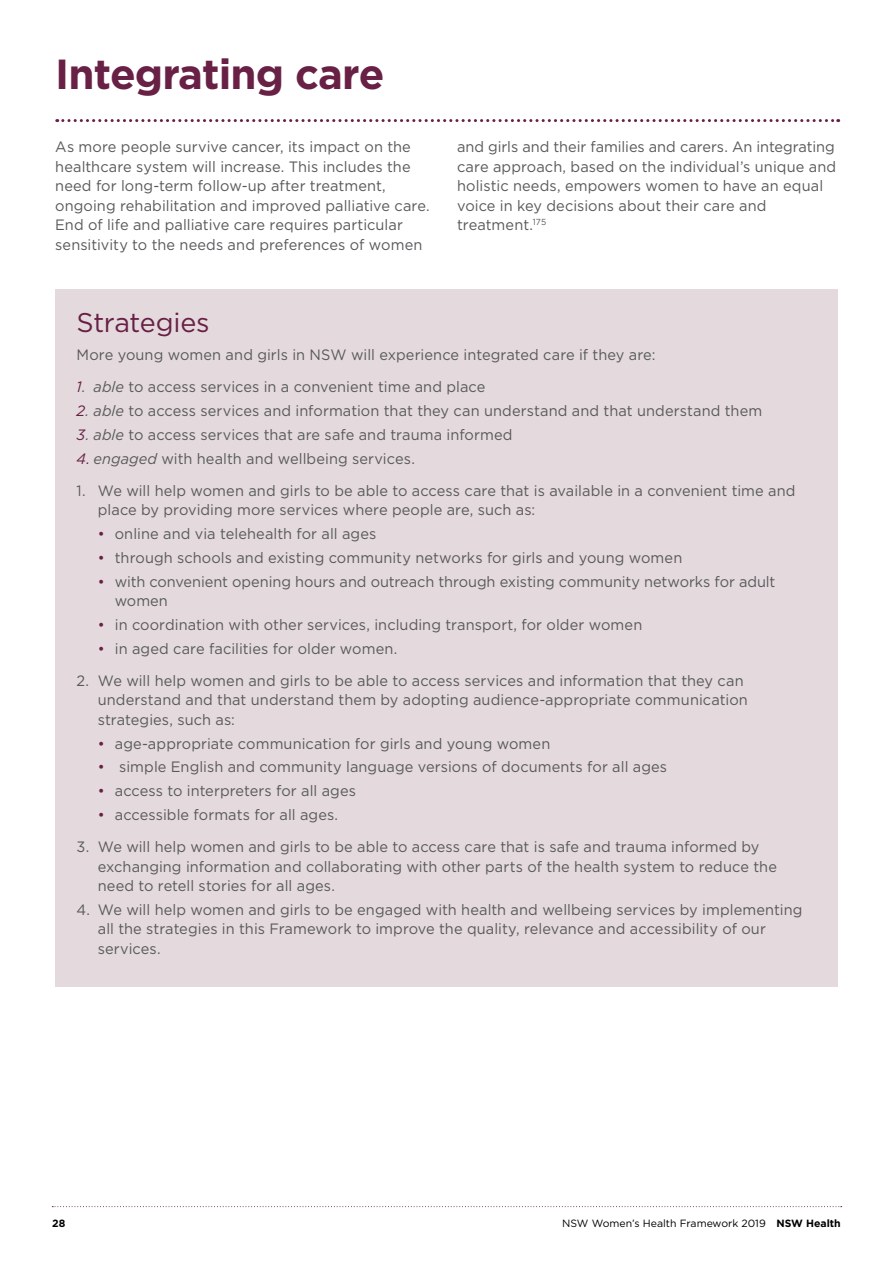
<style>
.page{position:relative;width:893px;height:1263px;background:#fff}
.page>*{position:absolute;margin:0;border:0;box-sizing:border-box;transform-origin:0 0}
.t1{font:700 42px "Gotham";letter-spacing:-.02em;color:#682045}
.t2{font:27px "Gotham";letter-spacing:-.01em;color:#682045}
.t3{font:15px/19.5px "Gotham";letter-spacing:.005em;color:#58595b}
.t4{font:10.5px "Gotham";color:#000}
.t5{font:700 10.5px "Gotham";color:#000}
.s1{font-style:italic;color:#682045}
.s2{font-style:italic}
.s3{color:#682045}
.s4{font-weight:700}
</style>
<div class="page">
<svg style="left:52px;top:1206px;width:790px;height:1px"></svg>
<svg style="left:57px;top:119px;width:782px;height:3px"></svg>
<div style="left:55px;top:289px;width:783px;height:697px;background:#e4dadd"></div>
<h1 class="t1" style="left:55px;top:46px;width:331px">Integrating care</h1>
<p class="t3" style="left:55px;top:137px;width:376px">As more people survive cancer, its impact on the healthcare system will increase. This includes the need for long-term follow-up after treatment, ongoing rehabilitation and improved palliative care.<br>End of life and palliative care requires particular sensitivity to the needs and preferences of women</p>
<p class="t3" style="left:457px;top:137px;width:380px">and girls and their families and carers. An integrating care approach, based on the individual’s unique and holistic needs, empowers women to have an equal voice in key decisions about their care and treatment.<sup>175</sup></p>
<h2 class="t2" style="left:77px;top:308px;width:135px">Strategies</h2>
<p class="t3" style="left:77px;top:345px;width:580px">More young women and girls in NSW will experience integrated care if they are:</p>
<p class="t3" style="left:77px;top:377px;width:410px"><span class="s1">1</span><span class="s2">. able</span> to access services in a convenient time and place</p>
<p class="t3" style="left:77px;top:401px;width:687px"><span class="s1">2</span><span class="s2">. able</span> to access services and information that they can understand and that understand them</p>
<p class="t3" style="left:77px;top:425px;width:437px"><span class="s1">3</span><span class="s2">. able</span> to access services that are safe and trauma informed</p>
<p class="t3" style="left:77px;top:448px;width:340px"><span class="s1">4.</span> <span class="s2">engaged</span> with health and wellbeing services.</p>
<p class="t3" style="left:98px;top:481px;width:699px;text-indent:-21px">1. We will help women and girls to be able to access care that is available in a convenient time and place by providing more services where people are, such as:</p>
<p class="t3" style="left:98px;top:524px;width:280px"><span class="s3">•</span> online and via telehealth for all ages</p>
<p class="t3" style="left:98px;top:548px;width:586px"><span class="s3">•</span> through schools and existing community networks for girls and young women</p>
<p class="t3" style="left:115px;top:571px;width:662px;text-indent:-17px"><span class="s3">•</span> with convenient opening hours and outreach through existing community networks for adult women</p>
<p class="t3" style="left:98px;top:615px;width:546px"><span class="s3">•</span> in coordination with other services, including transport, for older women</p>
<p class="t3" style="left:98px;top:638px;width:301px"><span class="s3">•</span> in aged care facilities for older women.</p>
<p class="t3" style="left:98px;top:671px;width:652px;text-indent:-21px">2. We will help women and girls to be able to access services and information that they can understand and that understand them by adopting audience-appropriate communication strategies, such as:</p>
<p class="t3" style="left:98px;top:733px;width:454px"><span class="s3">•</span> age-appropriate communication for girls and young women</p>
<p class="t3" style="left:98px;top:757px;width:571px"><span class="s3">•</span> simple English and community language versions of documents for all ages</p>
<p class="t3" style="left:98px;top:781px;width:260px"><span class="s3">•</span> access to interpreters for all ages</p>
<p class="t3" style="left:98px;top:805px;width:242px"><span class="s3">•</span> accessible formats for all ages.</p>
<p class="t3" style="left:98px;top:837px;width:681px;text-indent:-21px">3. We will help women and girls to be able to access care that is safe and trauma informed by exchanging information and collaborating with other parts of the health system to reduce the need to retell stories for all ages.</p>
<p class="t3" style="left:98px;top:900px;width:706px;text-indent:-21px">4. We will help women and girls to be engaged with health and wellbeing services by implementing all the strategies in this Framework to improve the quality, relevance and accessibility of our services.</p>
<p class="t5" style="left:52px;top:1216px;width:15px">28</p>
<p class="t4" style="left:562px;top:1217px;width:280px">NSW Women’s Health Framework 2019 <span class="s4">NSW Health</span></p>
</div>
